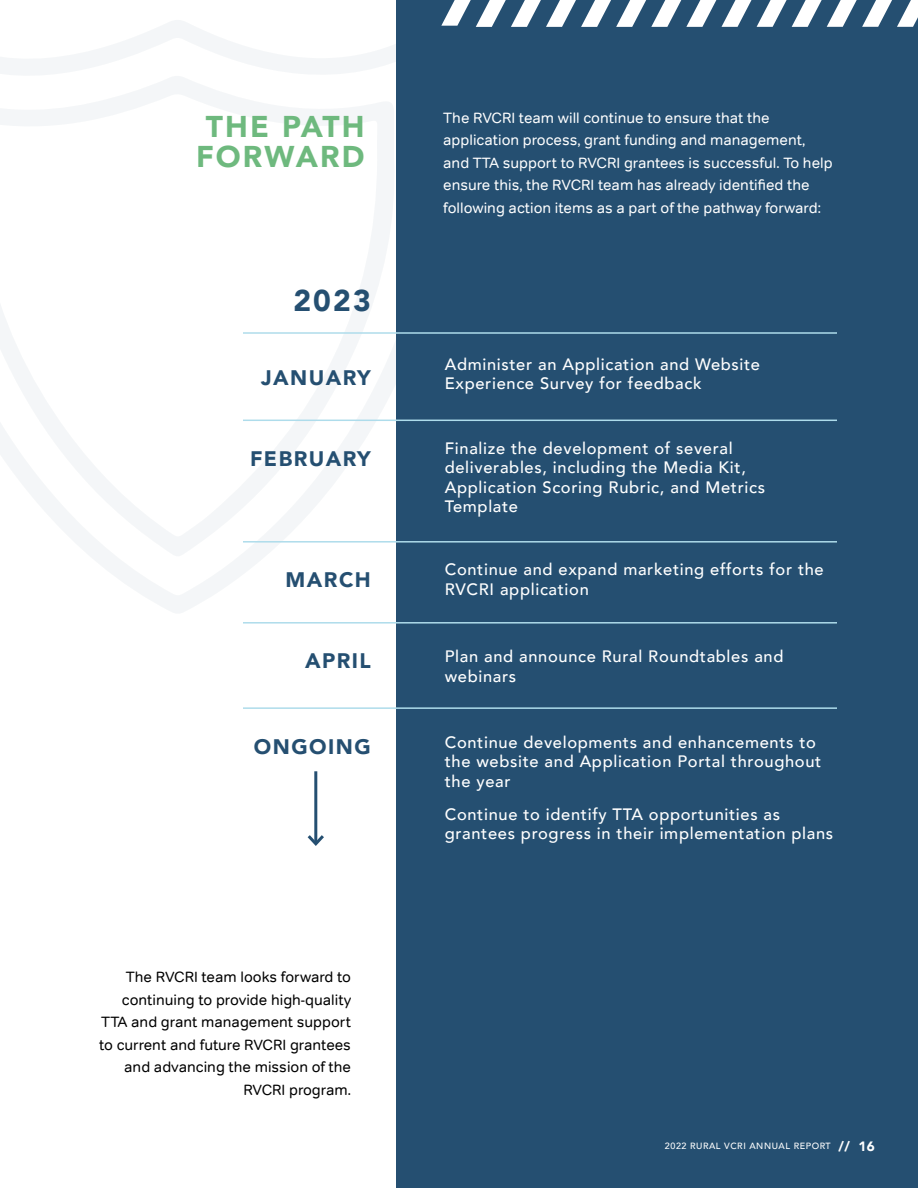
<style>
.page{position:relative;width:918px;height:1188px;background:#fff}
.page>*{position:absolute;margin:0;border:0;box-sizing:border-box;transform-origin:0 0}
.t1{font:900 30px/30px "Avenir";letter-spacing:.07em;color:#6eb97e;text-align:center}
.t2{font:900 30px "Avenir";color:#254f71}
.t3{font:900 21px "Avenir";letter-spacing:.07em;color:#254f71}
.t4{font:500 16.5px/19.5px "Avenir";letter-spacing:.04em;color:#fff}
.t5{font:15px/22.5px "Tondo";color:#fff}
.t6{font:15px/22.5px "Tondo";color:#000;text-align:right}
.t7{font:500 9px "Avenir";letter-spacing:.06em;color:#fff}
.s1{font-weight:900;font-size:13.5px}
</style>
<div class="page">
<div style="left:396px;top:0;width:522px;height:1188px;background:#254f71"></div>
<svg style="left:722px;top:0;width:196px;height:27px"></svg>
<svg style="left:445px;top:0;width:271px;height:27px"></svg>
<svg style="left:0;top:19px;width:446px;height:594px"></svg>
<svg style="left:0;top:75px;width:397px;height:485px"></svg>
<hr style="left:243px;top:420px;width:594px;height:1px;background:#aedceb">
<hr style="left:243px;top:541px;width:594px;height:2px;background:#aedceb">
<hr style="left:314px;top:771px;width:3px;height:73px;background:#254f71">
<svg style="left:307px;top:832px;width:17px;height:14px"></svg>
<hr style="left:243px;top:622px;width:594px;height:2px;background:#aedceb">
<hr style="left:243px;top:707px;width:594px;height:2px;background:#aedceb">
<hr style="left:243px;top:332px;width:594px;height:2px;background:#aedceb">
<h1 class="t1" style="left:196px;top:111px;width:170px">THE PATH<br>FORWARD</h1>
<h1 class="t2" style="left:293px;top:274px;width:79px">2023</h1>
<p class="t3" style="left:261px;top:360px;width:111px">JANUARY</p>
<p class="t3" style="left:250px;top:441px;width:122px">FEBRUARY</p>
<p class="t3" style="left:286px;top:562px;width:87px">MARCH</p>
<p class="t3" style="left:305px;top:643px;width:67px">APRIL</p>
<p class="t3" style="left:254px;top:729px;width:118px">ONGOING</p>
<p class="t6" style="left:99px;top:966px;width:254px">The RVCRI team looks forward to continuing to provide high-quality<br>TTA and grant management support to current and future RVCRI grantees and advancing the mission of the<br>RVCRI program.</p>
<p class="t5" style="left:443px;top:107px;width:391px">The RVCRI team will continue to ensure that the application process, grant funding and management, and TTA support to RVCRI grantees is successful. To help ensure this, the RVCRI team has already identified the following action items as a part of the pathway forward:</p>
<p class="t4" style="left:445px;top:354px;width:317px">Administer an Application and Website<br>Experience Survey for feedback</p>
<p class="t4" style="left:445px;top:438px;width:322px">Finalize the development of several deliverables, including the Media Kit,<br>Application Scoring Rubric, and Metrics<br>Template</p>
<p class="t4" style="left:445px;top:559px;width:381px">Continue and expand marketing efforts for the<br>RVCRI application</p>
<p class="t4" style="left:445px;top:646px;width:340px">Plan and announce Rural Roundtables and webinars</p>
<p class="t4" style="left:445px;top:732px;width:378px">Continue developments and enhancements to the website and Application Portal throughout the year</p>
<p class="t4" style="left:445px;top:804px;width:390px">Continue to identify TTA opportunities as grantees progress in their implementation plans</p>
<p class="t7" style="left:665px;top:1138px;width:211px">2022 RURAL VCRI ANNUAL REPORT <span class="s1">// 16</span></p>
</div>
